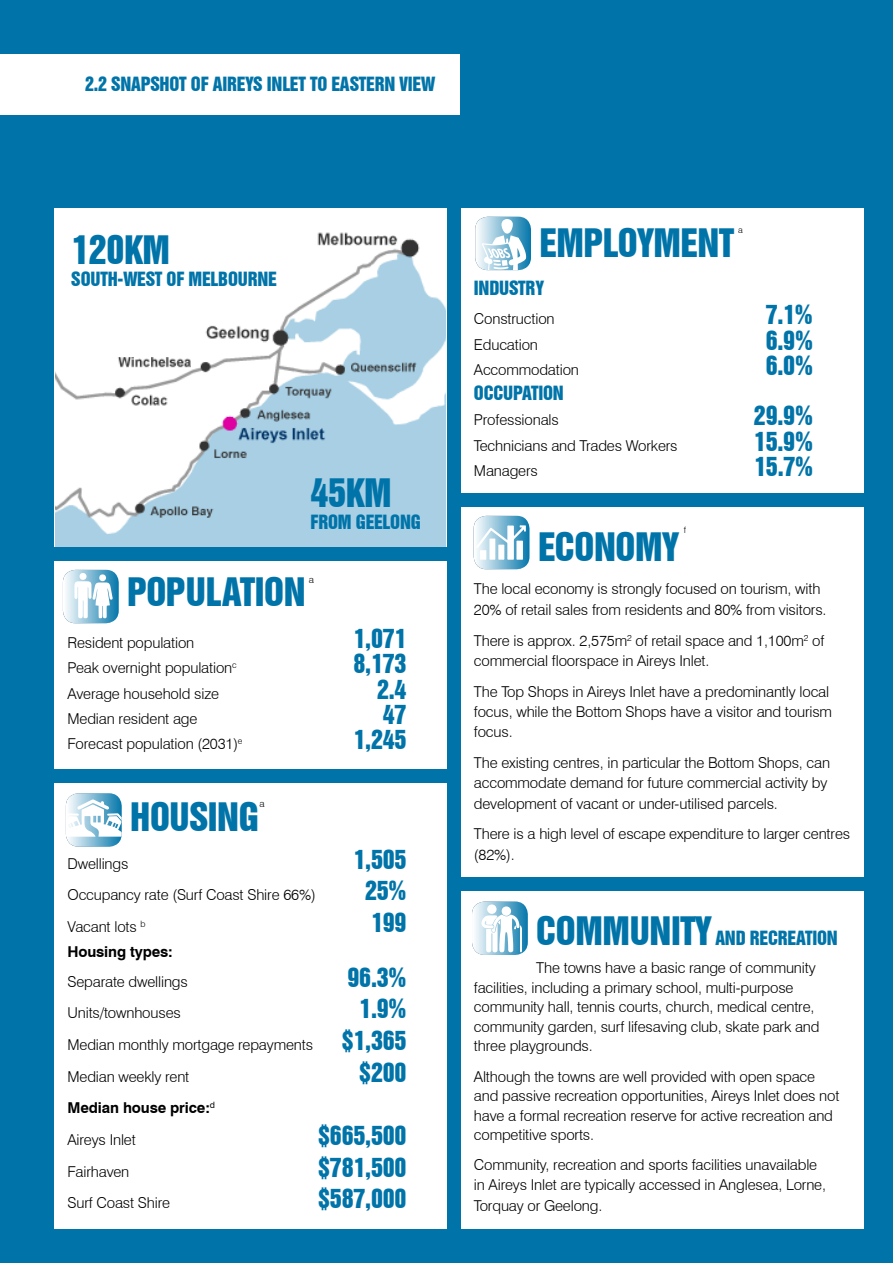
<style>
.page{position:relative;width:893px;height:1263px;background:#0074a9}
.page>*{position:absolute;margin:0;border:0;box-sizing:border-box;transform-origin:0 0}
.t1{font:36px "Swiss 921 BT Regular A";letter-spacing:-.01em;color:#0074a9}
.t2{font:24px "Swiss 921 BT Regular A";letter-spacing:-.01em;color:#0074a9}
.t3{font:18px "Swiss 921 BT Regular A";letter-spacing:-.01em;color:#0074a9}
.t4{font:300 15px/19.5px "Swiss 721 BT";letter-spacing:-.01em;color:#000}
.t5{font:700 15px/31.7px "Swiss 721 BT";letter-spacing:-.01em;color:#000}
.t6{font:300 9.6px "Swiss 721 BT";color:#000}
.t7{font:300 8.7px "Swiss 721 BT";color:#000}
.s1{font-family:"Swiss 921 BT Regular A";font-weight:400;font-size:24px;color:#0074a9}
.s2{font-weight:300}
.s3{font-size:36px}
</style>
<div class="page">
<div style="left:462px;top:208px;width:402px;height:1021px;background:#fff"></div>
<div style="left:54px;top:208px;width:392px;height:1021px;background:#fff"></div>
<div style="left:0;top:54px;width:459px;height:61px;background:#fff"></div>
<img style="left:55px;top:232px;width:391px;height:315px">
<svg style="left:63px;top:570px;width:56px;height:53px"></svg>
<div style="left:79px;top:573px;width:8px;height:7px;background:#fff;border-radius:50%"></div>
<div style="left:99px;top:574px;width:7px;height:7px;background:#fff;border-radius:50%"></div>
<svg style="left:475px;top:217px;width:56px;height:53px"></svg>
<svg style="left:474px;top:516px;width:55px;height:53px"></svg>
<svg style="left:66px;top:793px;width:56px;height:54px"></svg>
<div style="left:456px;top:493px;width:408px;height:13px;background:#0074a9"></div>
<div style="left:459px;top:878px;width:408px;height:13px;background:#0074a9"></div>
<div style="left:51px;top:770px;width:408px;height:13px;background:#0074a9"></div>
<div style="left:52px;top:547px;width:409px;height:13px;background:#0074a9"></div>
<svg style="left:472px;top:901px;width:56px;height:54px"></svg>
<p class="t3" style="left:85px;top:73px;width:46px">2.2 SNAPS</p>
<p class="t3" style="left:160px;top:73px;width:116px">HOT OF AIREYS INLET</p>
<p class="t3" style="left:310px;top:73px;width:40px">TO EASTERN</p>
<p class="t3" style="left:400px;top:73px;width:37px">VIEW</p>
<h1 class="t1" style="left:71px;top:226px;width:100px">120KM</h1>
<p class="t3" style="left:71px;top:267px;width:128px">SOUTH-WEST OF MELB</p>
<p class="t3" style="left:228px;top:267px;width:21px">OURNE</p>
<h1 class="t1" style="left:310px;top:469px;width:83px">45KM</h1>
<p class="t3" style="left:310px;top:510px;width:55px">FROM GEEL</p>
<p class="t3" style="left:390px;top:510px;width:32px">ONG</p>
<h1 class="t1" style="left:127px;top:568px;width:58px">POPULAT</h1>
<h1 class="t1" style="left:255px;top:568px;width:49px">ION</h1>
<p class="t4" style="left:68px;top:633px;width:128px">Resident population</p>
<h2 class="t2" style="left:353px;top:623px;width:55px">1,071</h2>
<p class="t4" style="left:68px;top:658px;width:171px">Peak overnight population<sup>c</sup></p>
<h2 class="t2" style="left:353px;top:648px;width:55px">8,173</h2>
<p class="t4" style="left:68px;top:683px;width:153px">Average household size</p>
<h2 class="t2" style="left:377px;top:673px;width:31px">2.4</h2>
<p class="t4" style="left:68px;top:709px;width:131px">Median resident age</p>
<h2 class="t2" style="left:383px;top:699px;width:25px">47</h2>
<p class="t4" style="left:68px;top:734px;width:177px">Forecast population (2031)<sup>e</sup></p>
<h2 class="t2" style="left:353px;top:724px;width:55px">1,245</h2>
<p class="t6" style="left:309px;top:573px;width:7px">a</p>
<h1 class="t1" style="left:130px;top:793px;width:130px">HOUSING</h1>
<p class="t6" style="left:259px;top:798px;width:7px">a</p>
<p class="t4" style="left:67px;top:853px;width:62px">Dwellings</p>
<h2 class="t2" style="left:353px;top:843px;width:55px">1,505</h2>
<p class="t4" style="left:67px;top:885px;width:250px">Occupancy rate (Surf Coast Shire 66%)</p>
<h2 class="t2" style="left:365px;top:875px;width:43px">25%</h2>
<p class="t4" style="left:67px;top:917px;width:80px">Vacant lots <sup>b</sup></p>
<h2 class="t2" style="left:371px;top:907px;width:37px">199</h2>
<p class="t5" style="left:68px;top:936px;width:107px">Housing types:</p>
<p class="t4" style="left:68px;top:971px;width:122px">Separate dwellings</p>
<h2 class="t2" style="left:348px;top:961px;width:60px">96.3%</h2>
<p class="t4" style="left:67px;top:1003px;width:115px">Units/townhouses</p>
<h2 class="t2" style="left:359px;top:993px;width:49px">1.9%</h2>
<p class="t4" style="left:67px;top:1029px;width:341px;line-height:31.7px">Median monthly mortgage repayments <span class="s1">$1,365<br></span>Median weekly rent</p>
<h2 class="t2" style="left:359px;top:1056px;width:49px">$200</h2>
<p class="t5" style="left:67px;top:1092px;width:149px">Median house price:<sup>d<br></sup><span class="s2">Aireys Inlet</span></p>
<h2 class="t2" style="left:318px;top:1120px;width:90px">$665,500</h2>
<p class="t4" style="left:67px;top:1161px;width:63px">Fairhaven</p>
<h2 class="t2" style="left:318px;top:1151px;width:90px">$781,500</h2>
<p class="t4" style="left:67px;top:1193px;width:104px">Surf Coast Shire</p>
<h2 class="t2" style="left:318px;top:1183px;width:90px">$587,000</h2>
<h1 class="t1" style="left:539px;top:219px;width:160px">EMPLOYMENT</h1>
<p class="t7" style="left:738px;top:224px;width:6px">a</p>
<p class="t3" style="left:474px;top:276px;width:36px">INDUSTR</p>
<p class="t3" style="left:536px;top:276px;width:10px">Y</p>
<p class="t4" style="left:474px;top:309px;width:82px">Construction</p>
<h2 class="t2" style="left:766px;top:299px;width:49px">7.1%</h2>
<p class="t4" style="left:474px;top:334px;width:66px">Education</p>
<h2 class="t2" style="left:766px;top:324px;width:49px">6.9%</h2>
<p class="t4" style="left:474px;top:360px;width:107px">Accommodation</p>
<h2 class="t2" style="left:766px;top:350px;width:49px">6.0%</h2>
<p class="t3" style="left:474px;top:381px;width:11px">OCCUPAT</p>
<p class="t3" style="left:538px;top:381px;width:25px">ION</p>
<p class="t4" style="left:474px;top:410px;width:86px">Professionals</p>
<h2 class="t2" style="left:754px;top:400px;width:60px">29.9%</h2>
<p class="t4" style="left:474px;top:435px;width:205px">Technicians and Trades Workers</p>
<h2 class="t2" style="left:754px;top:425px;width:60px">15.9%</h2>
<p class="t4" style="left:474px;top:461px;width:65px">Managers</p>
<h2 class="t2" style="left:754px;top:451px;width:60px">15.7%</h2>
<p class="t7" style="left:684px;top:525px;width:4px">f</p>
<h1 class="t1" style="left:538px;top:524px;width:142px">ECONOMY</h1>
<p class="t4" style="left:474px;top:579px;width:354px;line-height:20.2px">The local economy is strongly focused on tourism, with<br>20% of retail sales from residents and 80% from visitors.</p>
<p class="t4" style="left:474px;top:630px;width:352px;line-height:20.2px">There is approx. 2,575m<sup>2</sup> of retail space and 1,100m<sup>2</sup> of commercial floorspace in Aireys Inlet.</p>
<p class="t4" style="left:474px;top:681px;width:360px;line-height:20.2px">The Top Shops in Aireys Inlet have a predominantly local focus, while the Bottom Shops have a visitor and tourism focus.</p>
<p class="t4" style="left:474px;top:752px;width:358px;line-height:20.2px">The existing centres, in particular the Bottom Shops, can accommodate demand for future commercial activity by development of vacant or under-utilised parcels.</p>
<p class="t4" style="left:474px;top:824px;width:378px;line-height:20.2px">There is a high level of escape expenditure to larger centres (82%).</p>
<p class="t3" style="left:536px;top:926px;width:233px"><span class="s3">COMMUNITY</span> AND RECREAT</p>
<p class="t3" style="left:812px;top:926px;width:25px">ION</p>
<p class="t4" style="left:474px;top:958px;width:347px;text-indent:62px">The towns have a basic range of community facilities, including a primary school, multi-purpose community hall, tennis courts, church, medical centre, community garden, surf lifesaving club, skate park and three playgrounds.</p>
<p class="t4" style="left:474px;top:1066px;width:367px">Although the towns are well provided with open space and passive recreation opportunities, Aireys Inlet does not have a formal recreation reserve for active recreation and competitive sports.</p>
<p class="t4" style="left:474px;top:1155px;width:354px">Community, recreation and sports facilities unavailable in Aireys Inlet are typically accessed in Anglesea, Lorne,</p>
<p class="t4" style="left:474px;top:1195px;width:130px">Torquay or Geelong.</p>
</div>
